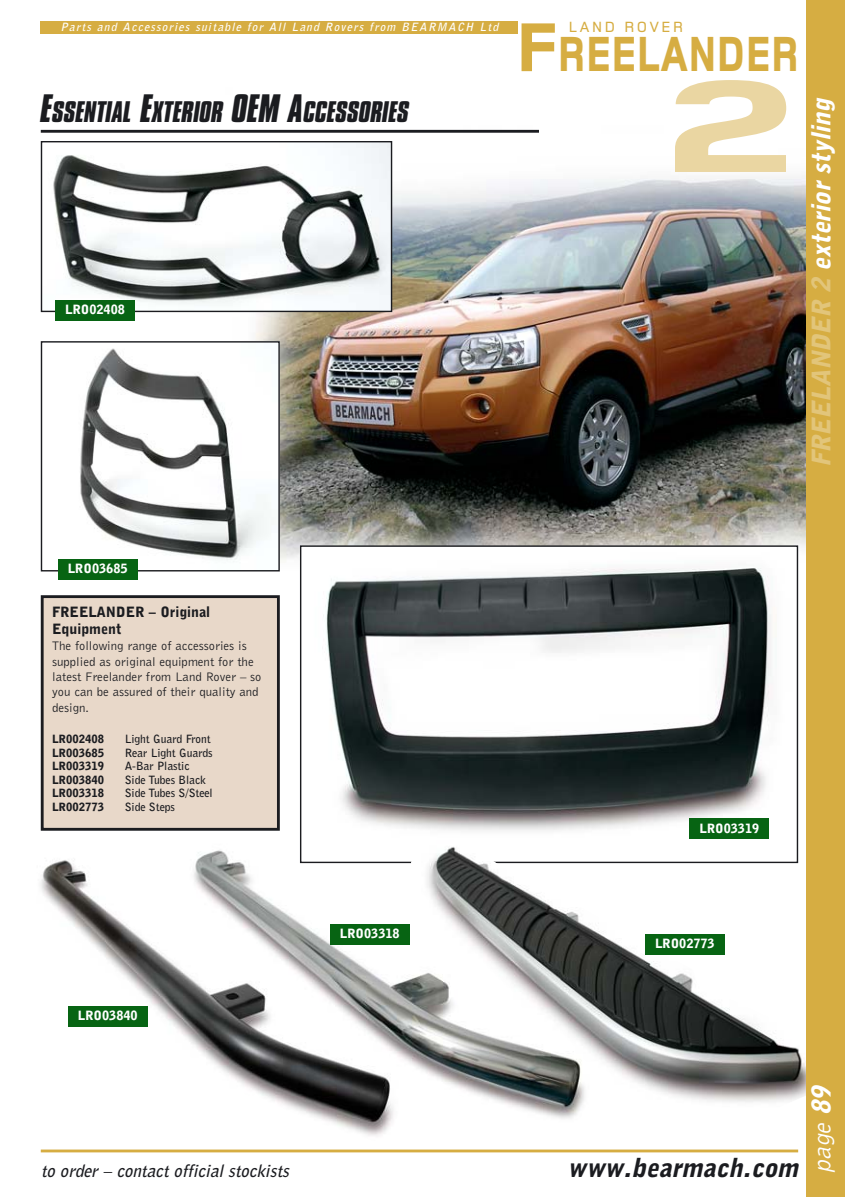
<style>
.page{position:relative;width:845px;height:1197px;background:#fff}
.page>*{position:absolute;margin:0;border:0;box-sizing:border-box;transform-origin:0 0}
.t1{font:800 136.4px "Foundry Monoline";color:#ead6a2;scale:1.75 1}
.t2{font:800 51.2px "Foundry Monoline";letter-spacing:.025em;color:#d6ad42;scale:.8 1}
.t3{font:italic 700 25.6px "Compacta BT";color:#1b1c20}
.t4{font:italic 900 25.6px "Bell Gothic BT";color:#fff}
.t5{font:italic 900 25.6px "Bell Gothic BT";color:#1b1c20}
.t6{font:italic 25.6px "Bell Gothic BT";color:#fff}
.t7{font:italic 700 17px "Bell Gothic BT";color:#1b1c20}
.t8{font:500 15.4px "Foundry Monoline";letter-spacing:.17em;color:#d6ad42}
.t9{font:900 14.2px/17px "Bell Gothic BT";color:#1b1c20}
.t10{font:12.8px/15.4px "Bell Gothic BT";color:#1b1c20}
.t11{font:900 12.8px "Bell Gothic BT";color:#fff}
.t12{font:700 11.4px "Bell Gothic BT";color:#1b1c20}
.t13{font:italic 700 11.4px "Bell Gothic BT";letter-spacing:.11em;color:#fff}
.t14{font:900 11.4px "Bell Gothic BT";color:#1b1c20}
.s1{font-size:71.6px}
.s2{font-size:34px}
.s3{color:#e2c57a}
.s4{font-weight:900}
</style>
<div class="page">
<img style="left:40px;top:0;width:804px;height:1197px">
<p class="t13" style="left:60px;top:23px;width:439px">Parts and Accessories suitable for All Land Rovers from BEARMACH Ltd</p>
<p class="t8" style="left:568px;top:21px;width:116px">LAND ROVER</p>
<h2 class="t2" style="left:516px;top:35px;width:354px"><span class="s1">F</span>REELANDER</h2>
<h3 class="t3" style="left:41px;top:101px;width:370px"><span class="s2">E</span>SSENTIAL <span class="s2">E</span>XTERIOR <span class="s2">OEM A</span>CCESSORIES</h3>
<p class="t11" style="left:65px;top:305px;width:61px">LRO02408</p>
<h1 class="t1" style="left:663px;top:77px;width:78px">2</h1>
<h3 class="t4" style="left:810px;top:467px;width:370px;rotate:-90deg"><span class="s3">FREELANDER 2</span> exterior styling</h3>
<p class="t11" style="left:68px;top:563px;width:61px">LRO03685</p>
<p class="t9" style="left:52px;top:605px;width:159px">FREELANDER – Original<br>Equipment</p>
<p class="t10" style="left:52px;top:639px;width:211px">The following range of accessories is supplied as original equipment for the latest Freelander from Land Rover – so you can be assured of their quality and design.</p>
<p class="t14" style="left:52px;top:734px;width:53px">LR002408</p>
<p class="t12" style="left:125px;top:734px;width:87px">Light Guard Front</p>
<p class="t14" style="left:52px;top:748px;width:53px">LR003685</p>
<p class="t12" style="left:125px;top:748px;width:89px">Rear Light Guards</p>
<p class="t14" style="left:52px;top:761px;width:53px">LR003319</p>
<p class="t12" style="left:125px;top:761px;width:66px">A-Bar Plastic</p>
<p class="t14" style="left:52px;top:775px;width:53px">LR003840</p>
<p class="t12" style="left:125px;top:775px;width:82px">Side Tubes Black</p>
<p class="t14" style="left:52px;top:789px;width:53px">LR003318</p>
<p class="t12" style="left:125px;top:789px;width:89px">Side Tubes S/Steel</p>
<p class="t14" style="left:52px;top:802px;width:53px">LR002773</p>
<p class="t12" style="left:125px;top:802px;width:52px">Side Steps</p>
<p class="t11" style="left:699px;top:823px;width:61px">LRO03319</p>
<p class="t11" style="left:78px;top:1010px;width:61px">LRO03840</p>
<p class="t11" style="left:340px;top:929px;width:61px">LRO03318</p>
<p class="t11" style="left:654px;top:938px;width:61px">LRO02773</p>
<h3 class="t7" style="left:41px;top:1164px;width:249px">to order – contact official stockists</h3>
<h3 class="t5" style="left:567px;top:1157px;width:232px">www.bearmach.com</h3>
<h3 class="t6" style="left:812px;top:1173px;width:87px;rotate:-90deg">page <span class="s4">89</span></h3>
</div>
